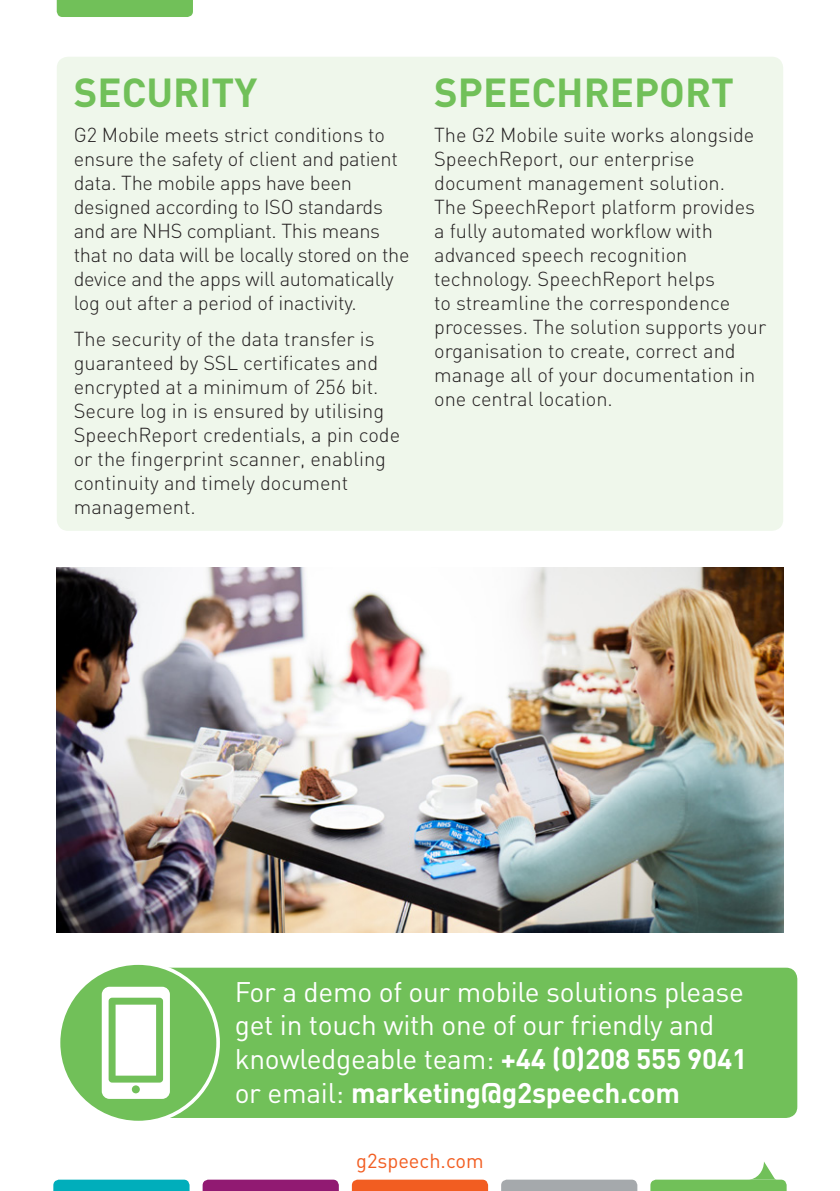
<style>
.page{position:relative;width:840px;height:1191px;background:#fff}
.page>*{position:absolute;margin:0;border:0;box-sizing:border-box;transform-origin:0 0}
.t1{font:700 40px "DIN";color:#71c059}
.t2{font:28px/33.6px "DIN";letter-spacing:-.01em;color:#fff}
.t3{font:300 20px/24px "DIN";color:#231f20}
.t4{font:20px "DIN";color:#f25d21}
.s1{font-weight:700}
</style>
<div class="page">
<svg style="left:53px;top:1179px;width:136px;height:12px"></svg>
<svg style="left:202px;top:1179px;width:136px;height:12px"></svg>
<svg style="left:351px;top:1179px;width:137px;height:12px"></svg>
<svg style="left:501px;top:1179px;width:136px;height:12px"></svg>
<svg style="left:650px;top:1162px;width:136px;height:29px"></svg>
<div style="left:57px;top:0;width:136px;height:17px;background:#71c059"></div>
<div style="left:110px;top:967px;width:686px;height:151px;background:#71c059;border-radius:11px"></div>
<div style="left:58px;top:963px;width:160px;height:159px;background:#71c059;border-radius:50%"></div>
<div style="left:57px;top:961px;width:163px;height:163px;border:4px solid #fff;border-radius:50%"></div>
<svg style="left:102px;top:986px;width:68px;height:112px"></svg>
<div style="left:57px;top:57px;width:725px;height:474px;background:#eff7eb;border-radius:11px"></div>
<img style="left:57px;top:567px;width:725px;height:366px">
<h1 class="t1" style="left:74px;top:66px;width:185px">SECURITY</h1>
<p class="t3" style="left:74px;top:123px;width:337px">G2 Mobile meets strict conditions to ensure the safety of client and patient data. The mobile apps have been designed according to ISO standards and are NHS compliant. This means that no data will be locally stored on the device and the apps will automatically log out after a period of inactivity.</p>
<p class="t3" style="left:74px;top:326px;width:328px">The security of the data transfer is guaranteed by SSL certificates and encrypted at a minimum of 256 bit.<br>Secure log in is ensured by utilising<br>SpeechReport credentials, a pin code or the fingerprint scanner, enabling continuity and timely document management.</p>
<h1 class="t1" style="left:434px;top:66px;width:301px">SPEECHREPORT</h1>
<p class="t3" style="left:434px;top:123px;width:333px">The G2 Mobile suite works alongside SpeechReport, our enterprise document management solution.<br>The SpeechReport platform provides a fully automated workflow with advanced speech recognition technology. SpeechReport helps<br>to streamline the correspondence processes. The solution supports your organisation to create, correct and manage all of your documentation in one central location.</p>
<h2 class="t2" style="left:234px;top:974px;width:513px">For a demo of our mobile solutions please get in touch with one of our friendly and knowledgeable team: <span class="s1">+44 (0)208 555 9041 </span>or email: <span class="s1">marketing@g2speech.com</span></h2>
<p class="t4" style="left:356px;top:1147px;width:129px">g2speech.com</p>
</div>
